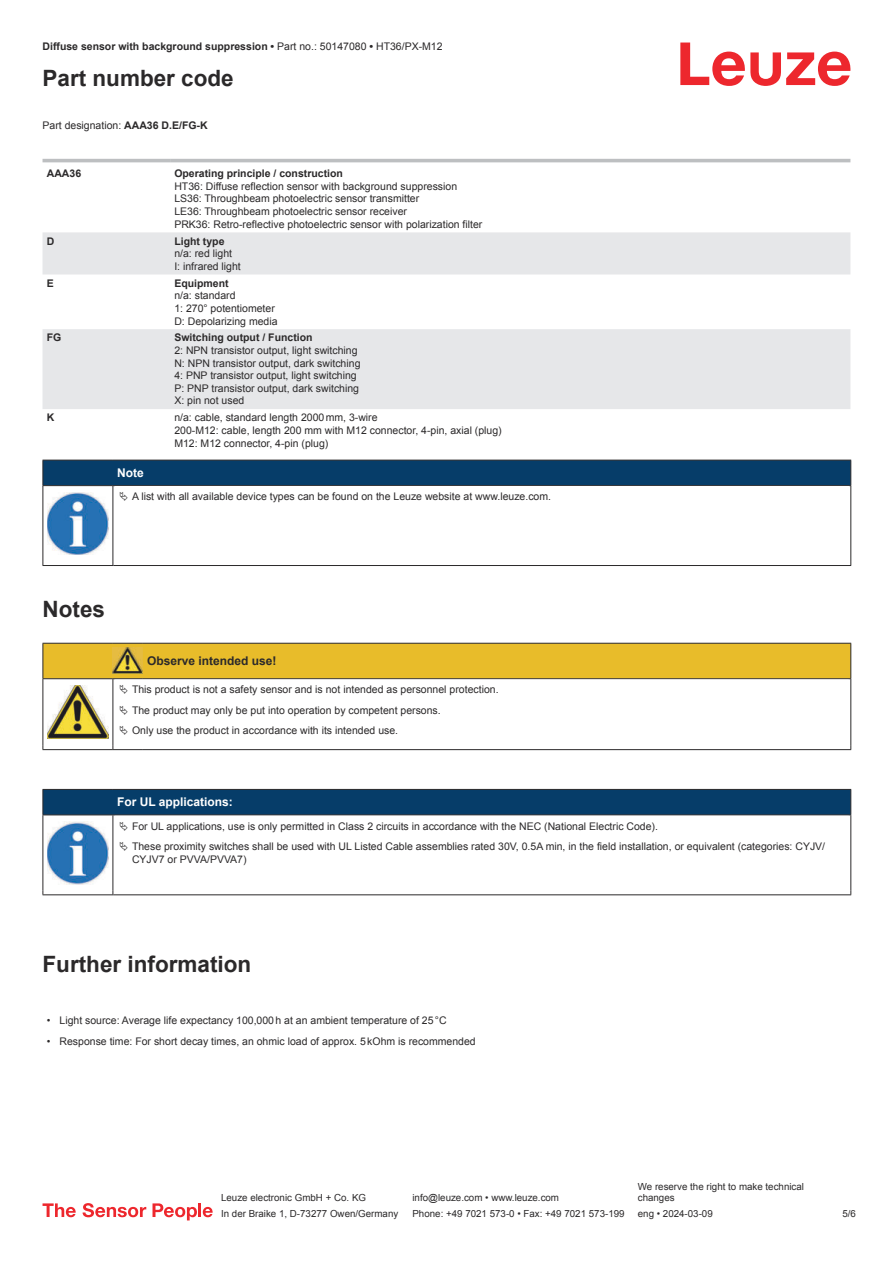
<style>
.page{position:relative;width:893px;height:1263px;background:#fff}
.page>*{position:absolute;margin:0;border:0;box-sizing:border-box;transform-origin:0 0}
.t1{font:700 22.5px "Arial";color:#2b292a}
.t2{font:700 12px "Arial";color:#fff}
.t3{font:700 12px "Arial";color:#2b292a}
.t4{font:10.5px/12.6px "Arial";color:#2b292a}
.t5{font:700 10.5px "Arial";color:#2b292a}
.t6{font:9.75px/11.7px "Arial";color:#2b292a}
.s1{font-weight:400}
.s2{font-weight:700}
</style>
<div class="page">
<svg style="left:680px;top:43px;width:170px;height:43px"></svg>
<div style="left:43px;top:158px;width:807px;height:5px;background:#ebeced"></div>
<svg style="left:43px;top:232px;width:807px;height:177px;fill:#e6e7e9"></svg>
<hr style="left:43px;top:159px;width:127px;height:3px;background:#bdbfc1">
<hr style="left:170px;top:159px;width:680px;height:3px;background:#bdbfc1">
<svg style="left:43px;top:1203px;width:33px;height:14px"></svg>
<svg style="left:83px;top:1203px;width:63px;height:14px"></svg>
<svg style="left:153px;top:1203px;width:44px;height:17px"></svg>
<hr style="left:198px;top:1203px;width:3px;height:14px;background:#ed272d">
<svg style="left:203px;top:1207px;width:10px;height:10px"></svg>
<div style="left:43px;top:460px;width:808px;height:26px;background:#063d69"></div>
<hr style="left:113px;top:485px;width:738px;height:1px;background:#2b292a">
<hr style="left:43px;top:486px;width:1px;height:75px;background:#2b292a">
<hr style="left:113px;top:486px;width:1px;height:75px;background:#2b292a">
<hr style="left:850px;top:486px;width:1px;height:75px;background:#2b292a">
<hr style="left:43px;top:565px;width:70px;height:1px;background:#2b292a">
<hr style="left:113px;top:565px;width:738px;height:1px;background:#2b292a">
<img style="left:47px;top:492px;width:61px;height:63px">
<hr style="left:43px;top:749px;width:70px;height:1px;background:#2b292a">
<hr style="left:113px;top:749px;width:30px;height:1px;background:#2b292a">
<hr style="left:143px;top:749px;width:708px;height:1px;background:#2b292a">
<hr style="left:43px;top:815px;width:1px;height:75px;background:#2b292a">
<hr style="left:113px;top:815px;width:1px;height:75px;background:#2b292a">
<hr style="left:850px;top:815px;width:1px;height:75px;background:#2b292a">
<hr style="left:43px;top:894px;width:70px;height:1px;background:#2b292a">
<hr style="left:113px;top:894px;width:738px;height:1px;background:#2b292a">
<img style="left:47px;top:869px;width:58px;height:15px">
<svg style="left:43px;top:643px;width:808px;height:106px"></svg>
<svg style="left:43px;top:789px;width:808px;height:80px"></svg>
<p class="t5" style="left:43px;top:43px;width:402px">Diffuse sensor with background suppression • <span class="s1">Part no.: 50147080</span> • <span class="s1">HT36/PX-M12</span></p>
<h1 class="t1" style="left:43px;top:70px;width:193px">Part number code</h1>
<p class="t4" style="left:43px;top:120px;width:167px">Part designation: <span class="s2">AAA36 D.E/FG-K</span></p>
<p class="t5" style="left:47px;top:170px;width:36px">AAA36</p>
<p class="t5" style="left:174px;top:170px;width:170px">Operating principle / construction</p>
<p class="t4" style="left:174px;top:181px;width:310px">HT36: Diffuse reflection sensor with background suppression LS36: Throughbeam photoelectric sensor transmitter<br>LE36: Throughbeam photoelectric sensor receiver<br>PRK36: Retro-reflective photoelectric sensor with polarization filter</p>
<p class="t5" style="left:47px;top:237px;width:9px">D</p>
<p class="t5" style="left:174px;top:237px;width:52px">Light type</p>
<p class="t4" style="left:174px;top:248px;width:68px">n/a: red light<br>I: infrared light</p>
<p class="t5" style="left:47px;top:279px;width:9px">E</p>
<p class="t5" style="left:174px;top:279px;width:56px">Equipment</p>
<p class="t4" style="left:174px;top:290px;width:105px">n/a: standard<br>1: 270° potentiometer<br>D: Depolarizing media</p>
<p class="t5" style="left:47px;top:334px;width:16px">FG</p>
<p class="t5" style="left:174px;top:334px;width:140px">Switching output / Function</p>
<p class="t4" style="left:174px;top:345px;width:188px">2: NPN transistor output, light switching N: NPN transistor output, dark switching 4: PNP transistor output, light switching P: PNP transistor output, dark switching X: pin not used</p>
<p class="t5" style="left:47px;top:414px;width:9px">K</p>
<p class="t4" style="left:174px;top:412px;width:329px">n/a: cable, standard length 2000 mm, 3-wire<br>200-M12: cable, length 200 mm with M12 connector, 4-pin, axial (plug)<br>M12: M12 connector, 4-pin (plug)</p>
<p class="t2" style="left:117px;top:468px;width:28px">Note</p>
<p class="t4" style="left:132px;top:491px;width:421px">A list with all available device types can be found on the Leuze website at www.leuze.com.</p>
<h1 class="t1" style="left:43px;top:600px;width:64px">Notes</h1>
<p class="t3" style="left:147px;top:656px;width:131px">Observe intended use!</p>
<p class="t4" style="left:132px;top:681px;width:368px;line-height:20.2px">This product is not a safety sensor and is not intended as personnel protection.<br>The product may only be put into operation by competent persons.<br>Only use the product in accordance with its intended use.</p>
<p class="t2" style="left:117px;top:798px;width:117px">For UL applications:</p>
<p class="t4" style="left:132px;top:817px;width:695px;line-height:20.2px">For UL applications, use is only permitted in Class 2 circuits in accordance with the NEC (National Electric Code).<br>These proximity switches shall be used with UL Listed Cable assemblies rated 30V, 0.5A min, in the field installation, or equivalent (categories: CYJV/</p>
<p class="t4" style="left:132px;top:853px;width:116px">CYJV7 or PVVA/PVVA7)</p>
<h1 class="t1" style="left:43px;top:955px;width:210px">Further information</h1>
<p class="t4" style="left:47px;top:1015px;width:401px">• Light source: Average life expectancy 100,000 h at an ambient temperature of 25 °C</p>
<p class="t4" style="left:47px;top:1035px;width:430px">• Response time: For short decay times, an ohmic load of approx. 5 kOhm is recommended</p>
<p class="t6" style="left:221px;top:1193px;width:146px">Leuze electronic GmbH + Co. KG</p>
<p class="t6" style="left:412px;top:1193px;width:148px">info@leuze.com • www.leuze.com</p>
<p class="t6" style="left:638px;top:1181px;width:168px">We reserve the right to make technical changes</p>
<p class="t6" style="left:221px;top:1209px;width:179px">In der Braike 1, D-73277 Owen/Germany</p>
<p class="t6" style="left:412px;top:1209px;width:214px">Phone: +49 7021 573-0 • Fax: +49 7021 573-199</p>
<p class="t6" style="left:638px;top:1209px;width:76px">eng • 2024-03-09</p>
<p class="t6" style="left:842px;top:1209px;width:15px">5 /6</p>
</div>
